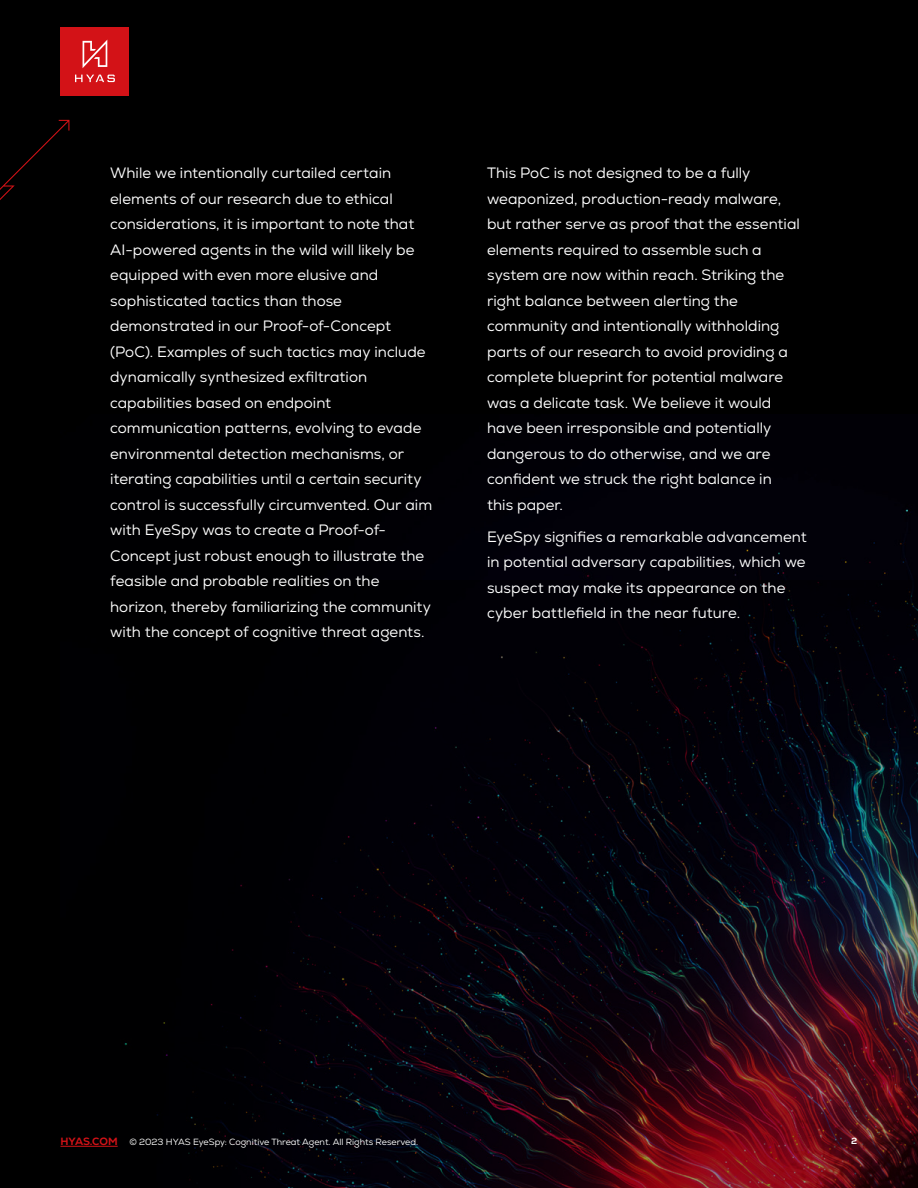
<style>
.page{position:relative;width:918px;height:1188px;background:#000}
.page>*{position:absolute;margin:0;border:0;box-sizing:border-box;transform-origin:0 0}
.Body{font:15px/25.5px "Nexa";color:#fff}
.Body_-_Tiny{font:800 10.5px "Nexa";letter-spacing:-.01em;color:#d31217}
.Body_-_Tiny-2{font:9px "Nexa";color:#fff}
.Body_-_Tiny-3{font:800 9px "Nexa";color:#fff}
</style>
<div class="page">
<svg style="left:60px;top:582px;width:858px;height:606px"></svg>
<svg style="left:0;top:120px;width:69px;height:80px"></svg>
<div style="left:61px;top:27px;width:68px;height:68px;background:#d31217"></div>
<svg style="left:75px;top:75px;width:40px;height:7px"></svg>
<svg style="left:83px;top:40px;width:24px;height:28px"></svg>
<hr style="left:60px;top:1146px;width:58px;height:1px;background:#d31217">
<p class="Body" style="left:110px;top:160px;width:324px">While we intentionally curtailed certain elements of our research due to ethical considerations, it is important to note that AI-powered agents in the wild will likely be equipped with even more elusive and sophisticated tactics than those demonstrated in our Proof-of-Concept (PoC). Examples of such tactics may include dynamically synthesized exfiltration capabilities based on endpoint communication patterns, evolving to evade environmental detection mechanisms, or iterating capabilities until a certain security control is successfully circumvented. Our aim with EyeSpy was to create a Proof-of-Concept just robust enough to illustrate the feasible and probable realities on the horizon, thereby familiarizing the community with the concept of cognitive threat agents.</p>
<p class="Body" style="left:487px;top:160px;width:314px">This PoC is not designed to be a fully weaponized, production-ready malware, but rather serve as proof that the essential elements required to assemble such a system are now within reach. Striking the right balance between alerting the community and intentionally withholding parts of our research to avoid providing a complete blueprint for potential malware was a delicate task. We believe it would have been irresponsible and potentially dangerous to do otherwise, and we are confident we struck the right balance in this paper.</p>
<p class="Body" style="left:487px;top:524px;width:321px">EyeSpy signifies a remarkable advancement in potential adversary capabilities, which we suspect may make its appearance on the cyber battlefield in the near future.</p>
<p class="Body_-_Tiny" style="left:60px;top:1135px;width:59px">HYAS.COM</p>
<p class="Body_-_Tiny-2" style="left:129px;top:1137px;width:290px">© 2023 HYAS EyeSpy: Cognitive Threat Agent. All Rights Reserved.</p>
<p class="Body_-_Tiny-3" style="left:851px;top:1135px;width:8px">2</p>
</div>
